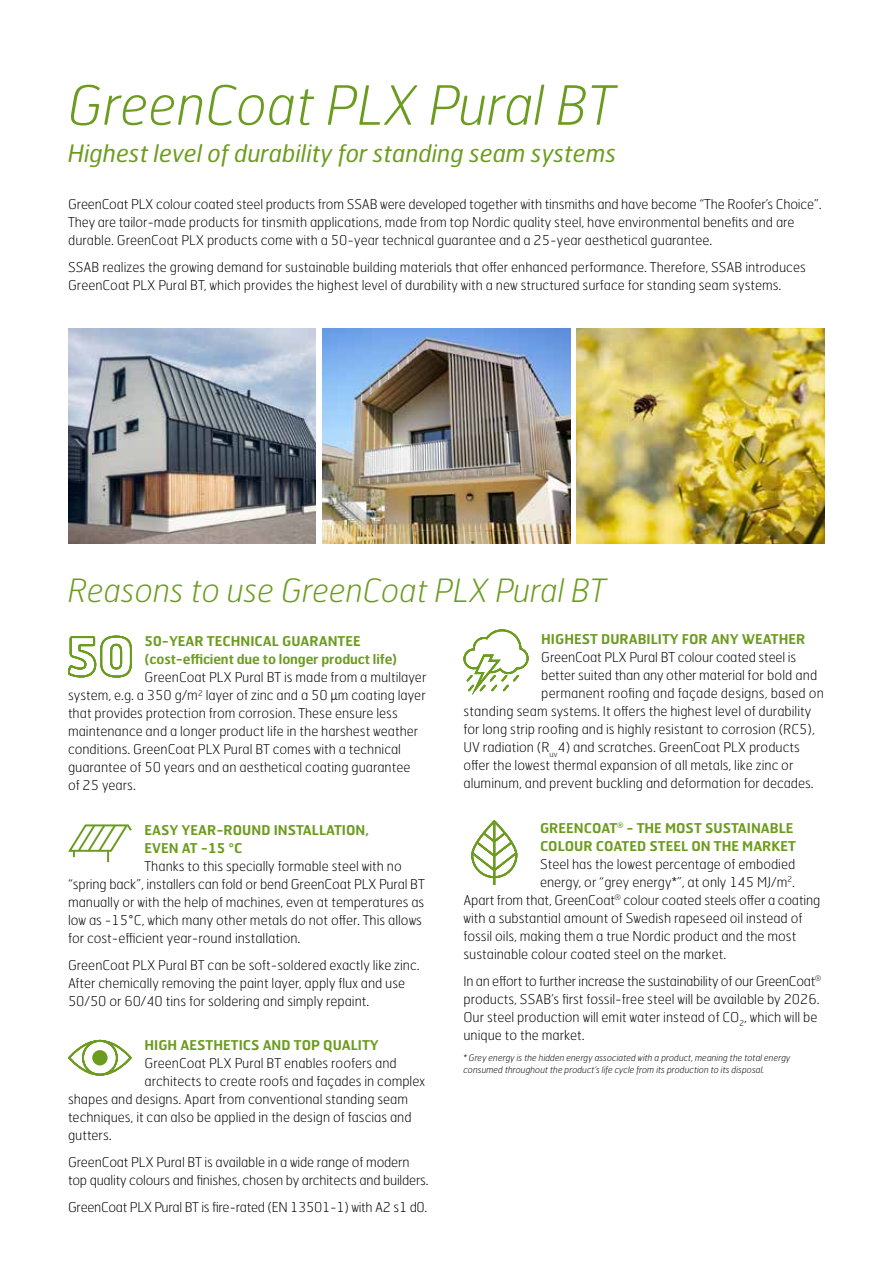
<style>
.page{position:relative;width:893px;height:1263px;background:#fff}
.page>*{position:absolute;margin:0;border:0;box-sizing:border-box;transform-origin:0 0}
.t1{font:italic 100 54px "Hermes FB";color:#6c9c1f}
.t2{font:italic 100 32.1px "Hermes FB";color:#6c9c1f}
.t3{font:italic 24px "Hermes FB";color:#6c9c1f}
.t4{font:100 13.5px/18px "Hermes FB";color:#000}
.t5{font:600 13.5px/18px "Hermes FB";color:#6c9c1f}
.t6{font:100 13.5px "Hermes FB";letter-spacing:-.02em;color:#000}
.t7{font:italic 100 9px/12px "Hermes FB";color:#000}
.s1{font-family:"Calibri";font-weight:300;font-size:15.6px}
</style>
<div class="page">
<svg style="left:68px;top:636px;width:64px;height:41px"></svg>
<svg style="left:463px;top:629px;width:65px;height:66px"></svg>
<svg style="left:68px;top:824px;width:64px;height:38px"></svg>
<div style="left:91px;top:1049px;width:18px;height:17px;background:#6c9c1f;border-radius:50%"></div>
<div style="left:90px;top:1048px;width:19px;height:19px;border:2px solid #fff;border-radius:50%"></div>
<div style="left:82px;top:1040px;width:36px;height:35px;border:2px solid #6c9c1f;border-radius:50%"></div>
<div style="left:68px;top:1040px;width:64px;height:35px;border:2px solid #6c9c1f;border-radius:50%"></div>
<div style="left:471px;top:820px;width:46px;height:58px;border:2px solid #6c9c1f;border-radius:22px"></div>
<hr style="left:493px;top:821px;width:2px;height:64px;background:#6c9c1f">
<svg style="left:471px;top:830px;width:46px;height:43px"></svg>
<img style="left:68px;top:328px;width:248px;height:215px">
<img style="left:322px;top:328px;width:248px;height:215px">
<img style="left:577px;top:328px;width:248px;height:215px">
<h1 class="t1" style="left:68px;top:71px;width:548px">GreenCoat PLX Pural BT</h1>
<h3 class="t3" style="left:68px;top:138px;width:550px">Highest level of durability for standing seam systems</h3>
<p class="t4" style="left:68px;top:195px;width:755px">GreenCoat PLX colour coated steel products from SSAB were developed together with tinsmiths and have become “The Roofer’s Choice”.<br>They are tailor-made products for tinsmith applications, made from top Nordic quality steel, have environmental benefits and are durable. GreenCoat PLX products come with a 50-year technical guarantee and a 25-year aesthetical guarantee.</p>
<p class="t4" style="left:68px;top:258px;width:739px">SSAB realizes the growing demand for sustainable building materials that offer enhanced performance. Therefore, SSAB introduces<br>GreenCoat PLX Pural BT, which provides the highest level of durability with a new structured surface for standing seam systems.</p>
<h2 class="t2" style="left:68px;top:571px;width:540px">Reasons to use GreenCoat PLX Pural BT</h2>
<p class="t5" style="left:145px;top:632px;width:254px">50-YEAR TECHNICAL GUARANTEE (cost-efficient due to longer product life)</p>
<p class="t4" style="left:68px;top:668px;width:360px;text-indent:77px">GreenCoat PLX Pural BT is made from a multilayer system, e.g. a 350 g/m<sup>2</sup> layer of zinc and a 50 <span class="s1">µ</span>m coating layer that provides protection from corrosion. These ensure less maintenance and a longer product life in the harshest weather conditions. GreenCoat PLX Pural BT comes with a technical guarantee of 50 years and an aesthetical coating guarantee<br>of 25 years.</p>
<p class="t5" style="left:541px;top:630px;width:266px">HIGHEST DURABILITY FOR ANY WEATHER</p>
<p class="t4" style="left:541px;top:648px;width:257px">GreenCoat PLX Pural BT colour coated steel is</p>
<p class="t4" style="left:541px;top:666px;width:278px">better suited than any other material for bold and</p>
<p class="t4" style="left:541px;top:684px;width:284px">permanent roofing and façade designs, based on</p>
<p class="t4" style="left:463px;top:702px;width:349px">standing seam systems. It offers the highest level of durability</p>
<p class="t4" style="left:463px;top:720px;width:353px">for long strip roofing and is highly resistant to corrosion (RC5),</p>
<p class="t4" style="left:463px;top:738px;width:338px">UV radiation (R<sub>uv</sub>4) and scratches. GreenCoat PLX products</p>
<p class="t4" style="left:463px;top:756px;width:331px">offer the lowest thermal expansion of all metals, like zinc or</p>
<p class="t4" style="left:463px;top:774px;width:352px">aluminum, and prevent buckling and deformation for decades.</p>
<p class="t5" style="left:145px;top:820px;width:226px">EASY YEAR-ROUND INSTALLATION,<br>EVEN AT -15 °C</p>
<p class="t4" style="left:68px;top:857px;width:358px;text-indent:77px">Thanks to this specially formable steel with no “spring back”, installers can fold or bend GreenCoat PLX Pural BT manually or with the help of machines, even at temperatures as low as -15°C, which many other metals do not offer. This allows for cost-efficient year-round installation.</p>
<p class="t4" style="left:68px;top:956px;width:353px">GreenCoat PLX Pural BT can be soft-soldered exactly like zinc.<br>After chemically removing the paint layer, apply flux and use<br>50/50 or 60/40 tins for soldering and simply repaint.</p>
<p class="t5" style="left:145px;top:1036px;width:236px">HIGH AESTHETICS AND TOP QUALITY</p>
<p class="t4" style="left:145px;top:1054px;width:254px">GreenCoat PLX Pural BT enables roofers and</p>
<p class="t4" style="left:145px;top:1072px;width:282px">architects to create roofs and façades in complex</p>
<p class="t4" style="left:68px;top:1090px;width:342px">shapes and designs. Apart from conventional standing seam</p>
<p class="t4" style="left:68px;top:1108px;width:345px">techniques, it can also be applied in the design of fascias and</p>
<p class="t4" style="left:68px;top:1126px;width:45px">gutters.</p>
<p class="t4" style="left:68px;top:1153px;width:362px">GreenCoat PLX Pural BT is available in a wide range of modern top quality colours and finishes, chosen by architects and builders.</p>
<p class="t6" style="left:68px;top:1199px;width:361px">GreenCoat PLX Pural BT is fire-rated (EN 13501-1) with A2 s1 d0.</p>
<p class="t5" style="left:540px;top:818px;width:258px">GREENCOAT<sup>®</sup> - THE MOST SUSTAINABLE<br>COLOUR COATED STEEL ON THE MARKET</p>
<p class="t4" style="left:540px;top:854px;width:257px">Steel has the lowest percentage of embodied</p>
<p class="t4" style="left:540px;top:872px;width:256px">energy, or “grey energy*”, at only 145 MJ/m<sup>2</sup>.</p>
<p class="t4" style="left:463px;top:890px;width:358px">Apart from that, GreenCoat<sup>®</sup> colour coated steels offer a coating</p>
<p class="t4" style="left:463px;top:908px;width:340px">with a substantial amount of Swedish rapeseed oil instead of</p>
<p class="t4" style="left:463px;top:926px;width:334px">fossil oils, making them a true Nordic product and the most</p>
<p class="t4" style="left:463px;top:944px;width:264px">sustainable colour coated steel on the market.</p>
<p class="t4" style="left:463px;top:971px;width:359px">In an effort to further increase the sustainability of our GreenCoat<sup>® </sup>products, SSAB’s first fossil-free steel will be available by 2026.<br>Our steel production will emit water instead of CO<sub>2</sub>, which will be unique to the market.</p>
<p class="t7" style="left:463px;top:1051px;width:328px">* Grey energy is the hidden energy associated with a product, meaning the total energy consumed throughout the product’s life cycle from its production to its disposal.</p>
</div>
